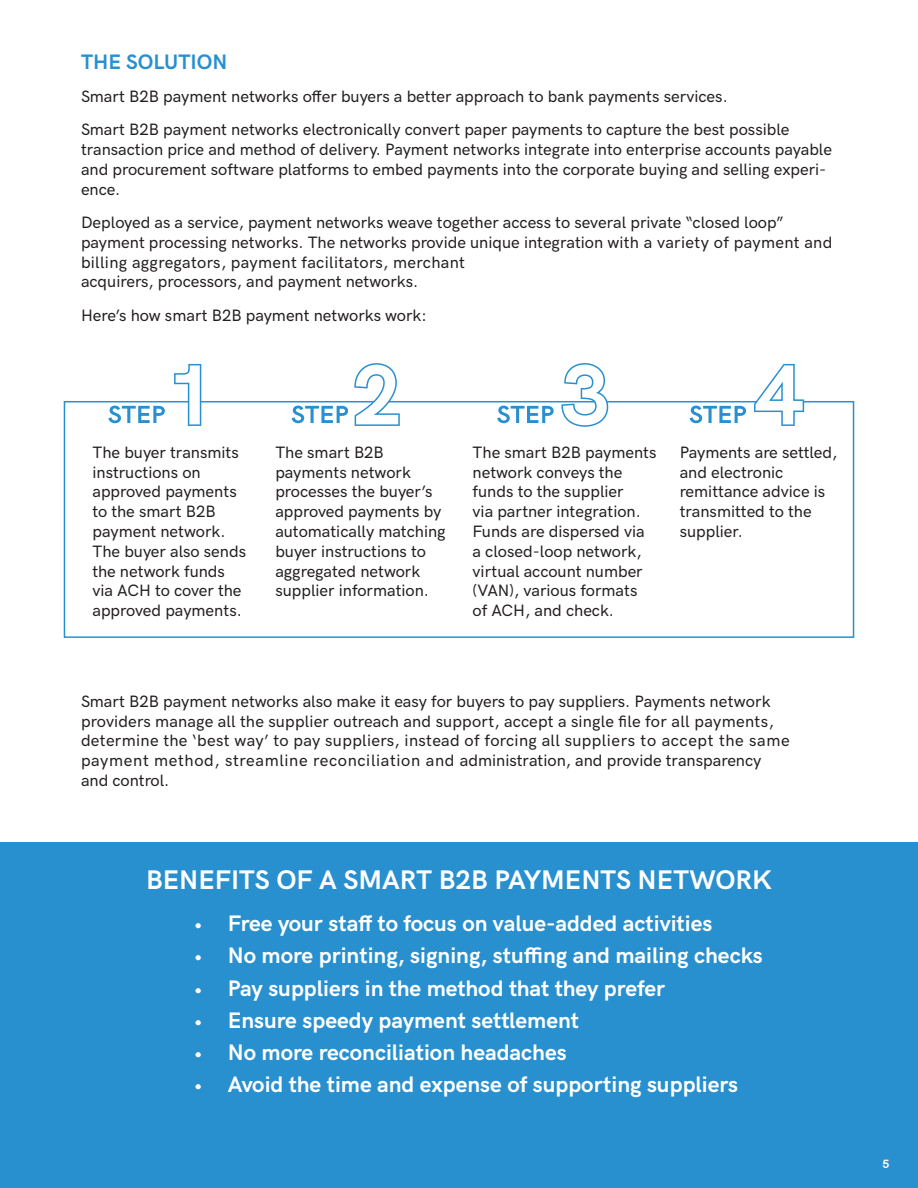
<style>
.page{position:relative;width:918px;height:1188px;background:#fff}
.page>*{position:absolute;margin:0;border:0;box-sizing:border-box;transform-origin:0 0}
.t1{font:700 85.5px "HK Grotesk";color:#fff}
.t2{font:700 27px "HK Grotesk";color:#fff}
.t3{font:700 22.5px "HK Grotesk";color:#fff}
.t4{font:700 21px "HK Grotesk";color:#2890cf}
.t5{font:500 16.5px/19.8px "HK Grotesk";color:#231f20}
.t6{font:700 12px "HK Grotesk";color:#fff}
</style>
<div class="page">
<div style="left:0;top:842px;width:918px;height:346px;background:#2890cf"></div>
<div style="left:64px;top:401px;width:790px;height:237px;background:#fff;border:2px solid #2890cf"></div>
<svg style="left:173px;top:363px;width:30px;height:63px"></svg>
<svg style="left:560px;top:363px;width:50px;height:64px"></svg>
<svg style="left:753px;top:363px;width:53px;height:63px"></svg>
<svg style="left:108px;top:406px;width:57px;height:17px"></svg>
<svg style="left:292px;top:363px;width:109px;height:63px"></svg>
<svg style="left:497px;top:406px;width:57px;height:17px"></svg>
<svg style="left:690px;top:406px;width:56px;height:17px"></svg>
<p class="t4" style="left:81px;top:46px;width:148px">THE SOLUTION</p>
<p class="t5" style="left:81px;top:85px;width:648px">Smart B2B payment networks offer buyers a better approach to bank payments services.</p>
<p class="t5" style="left:81px;top:118px;width:753px">Smart B2B payment networks electronically convert paper payments to capture the best possible transaction price and method of delivery. Payment networks integrate into enterprise accounts payable and procurement software platforms to embed payments into the corporate buying and selling experi&shy;ence.</p>
<p class="t5" style="left:81px;top:211px;width:753px">Deployed as a service, payment networks weave together access to several private “closed loop” payment processing networks. The networks provide unique integration with a variety of payment and billing aggregators, payment facilitators, merchant<br>acquirers, processors, and payment networks.</p>
<p class="t5" style="left:81px;top:304px;width:347px">Here’s how smart B2B payment networks work:</p>
<p class="t1" style="left:166px;top:331px;width:51px">1</p>
<p class="t1" style="left:352px;top:331px;width:51px">2</p>
<p class="t1" style="left:561px;top:331px;width:51px">3</p>
<p class="t1" style="left:754px;top:331px;width:51px">4</p>
<p class="t5" style="left:92px;top:441px;width:155px">The buyer transmits instructions on approved payments to the smart B2B payment network.<br>The buyer also sends the network funds via ACH to cover the approved payments.</p>
<p class="t5" style="left:275px;top:441px;width:172px">The smart B2B payments network processes the buyer’s approved payments by automatically matching buyer instructions to aggregated network supplier information.</p>
<p class="t5" style="left:473px;top:441px;width:186px">The smart B2B payments network conveys the funds to the supplier<br>via partner integration.<br>Funds are dispersed via a closed-loop network, virtual account number (VAN), various formats<br>of ACH, and check.</p>
<p class="t5" style="left:680px;top:441px;width:159px">Payments are settled, and electronic remittance advice is transmitted to the supplier.</p>
<p class="t5" style="left:81px;top:690px;width:710px">Smart B2B payment networks also make it easy for buyers to pay suppliers. Payments network providers manage all the supplier outreach and support, accept a single file for all payments, determine the ‘best way’ to pay suppliers, instead of forcing all suppliers to accept the same payment method, streamline reconciliation and administration, and provide transparency and control.</p>
<p class="t2" style="left:146px;top:860px;width:627px">BENEFITS OF A SMART B2B PAYMENTS NETWORK</p>
<p class="t3" style="left:194px;top:906px;width:520px">• Free your staff to focus on value-added activities</p>
<p class="t3" style="left:194px;top:939px;width:570px">• No more printing, signing, stuffing and mailing checks</p>
<p class="t3" style="left:194px;top:971px;width:472px">• Pay suppliers in the method that they prefer</p>
<p class="t3" style="left:194px;top:1003px;width:387px">• Ensure speedy payment settlement</p>
<p class="t3" style="left:194px;top:1035px;width:374px">• No more reconciliation headaches</p>
<p class="t3" style="left:194px;top:1068px;width:546px">• Avoid the time and expense of supporting suppliers</p>
<p class="t6" style="left:883px;top:1154px;width:8px">5</p>
</div>
